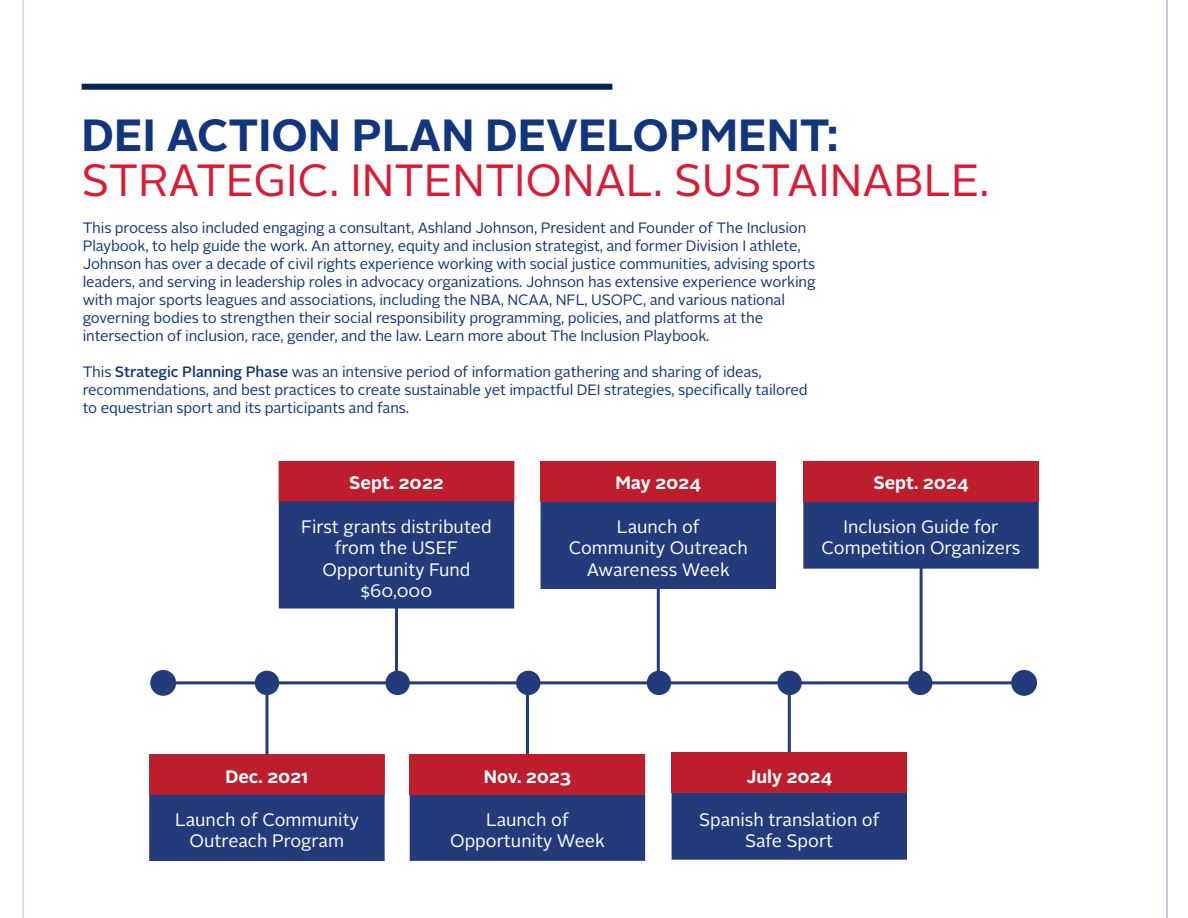
<style>
.page{position:relative;width:1188px;height:918px;background:#fff}
.page>*{position:absolute;margin:0;border:0;box-sizing:border-box;transform-origin:0 0}
.t1{font:45px/45px "Alright Sans";color:#dc1a32}
.t2{font:18px/21.6px "Alright Sans";color:#fff;text-align:center}
.t3{font:700 18px "Alright Sans";color:#fff}
.t4{font:15px/18px "Alright Sans";letter-spacing:-.01em;color:#11367e}
.s1{font-weight:700;color:#11367e}
.s2{font-weight:500}
</style>
<div class="page">
<div style="left:82px;top:84px;width:530px;height:6px;background:#012453"></div>
<hr style="left:920px;top:552px;width:3px;height:136px;background:#233b7a">
<hr style="left:788px;top:687px;width:3px;height:137px;background:#233b7a">
<hr style="left:657px;top:552px;width:3px;height:136px;background:#233b7a">
<hr style="left:395px;top:553px;width:3px;height:136px;background:#233b7a">
<hr style="left:265px;top:676px;width:3px;height:137px;background:#233b7a">
<hr style="left:163px;top:681px;width:858px;height:3px;background:#233b7a">
<div style="left:152px;top:671px;width:23px;height:23px;background:#233b7a;border-radius:50%"></div>
<div style="left:150px;top:670px;width:26px;height:26px;border:3px solid #233b7a;border-radius:50%"></div>
<div style="left:1013px;top:671px;width:23px;height:23px;background:#233b7a;border-radius:50%"></div>
<div style="left:1011px;top:670px;width:26px;height:26px;border:3px solid #233b7a;border-radius:50%"></div>
<div style="left:256px;top:671px;width:22px;height:23px;background:#233b7a;border-radius:50%"></div>
<div style="left:255px;top:671px;width:24px;height:24px;border:2px solid #233b7a;border-radius:50%"></div>
<div style="left:386px;top:671px;width:23px;height:23px;background:#233b7a;border-radius:50%"></div>
<div style="left:385px;top:671px;width:25px;height:24px;border:2px solid #233b7a;border-radius:50%"></div>
<div style="left:517px;top:671px;width:23px;height:23px;background:#233b7a;border-radius:50%"></div>
<div style="left:516px;top:671px;width:24px;height:24px;border:2px solid #233b7a;border-radius:50%"></div>
<div style="left:648px;top:671px;width:22px;height:23px;background:#233b7a;border-radius:50%"></div>
<div style="left:647px;top:671px;width:24px;height:24px;border:2px solid #233b7a;border-radius:50%"></div>
<div style="left:909px;top:671px;width:23px;height:23px;background:#233b7a;border-radius:50%"></div>
<div style="left:908px;top:671px;width:24px;height:24px;border:2px solid #233b7a;border-radius:50%"></div>
<div style="left:778px;top:671px;width:23px;height:23px;background:#233b7a;border-radius:50%"></div>
<div style="left:777px;top:671px;width:25px;height:24px;border:2px solid #233b7a;border-radius:50%"></div>
<hr style="left:526px;top:692px;width:3px;height:136px;background:#233b7a">
<div style="left:149px;top:754px;width:236px;height:107px;background:#233b7a"></div>
<div style="left:149px;top:754px;width:236px;height:41px;background:#be1d2c"></div>
<div style="left:280px;top:463px;width:233px;height:144px;background:#233b7a"></div>
<div style="left:279px;top:461px;width:235px;height:148px;border:3px solid #233b7a"></div>
<div style="left:279px;top:461px;width:235px;height:41px;background:#be1d2c"></div>
<div style="left:411px;top:756px;width:233px;height:103px;background:#233b7a"></div>
<div style="left:410px;top:754px;width:235px;height:107px;border:3px solid #233b7a"></div>
<div style="left:410px;top:754px;width:235px;height:41px;background:#be1d2c"></div>
<div style="left:542px;top:463px;width:232px;height:124px;background:#233b7a"></div>
<div style="left:541px;top:461px;width:235px;height:128px;border:3px solid #233b7a"></div>
<div style="left:541px;top:461px;width:235px;height:41px;background:#be1d2c"></div>
<div style="left:673px;top:754px;width:233px;height:104px;background:#233b7a"></div>
<div style="left:672px;top:753px;width:235px;height:107px;border:3px solid #233b7a"></div>
<div style="left:672px;top:753px;width:235px;height:40px;background:#be1d2c"></div>
<div style="left:805px;top:463px;width:232px;height:104px;background:#233b7a"></div>
<div style="left:803px;top:461px;width:236px;height:108px;border:3px solid #233b7a"></div>
<div style="left:803px;top:461px;width:236px;height:41px;background:#be1d2c"></div>
<p class="t1" style="left:82px;top:114px;width:909px"><span class="s1">DEI ACTION PLAN DEVELOPMENT:<br></span>STRATEGIC. INTENTIONAL. SUSTAINABLE.</p>
<p class="t4" style="left:83px;top:219px;width:735px">This process also included engaging a consultant, Ashland Johnson, President and Founder of The Inclusion Playbook, to help guide the work. An attorney, equity and inclusion strategist, and former Division I athlete, Johnson has over a decade of civil rights experience working with social justice communities, advising sports leaders, and serving in leadership roles in advocacy organizations. Johnson has extensive experience working with major sports leagues and associations, including the NBA, NCAA, NFL, USOPC, and various national governing bodies to strengthen their social responsibility programming, policies, and platforms at the intersection of inclusion, race, gender, and the law. Learn more about The Inclusion Playbook.</p>
<p class="t4" style="left:83px;top:363px;width:726px">This <span class="s2">Strategic Planning Phase</span> was an intensive period of information gathering and sharing of ideas, recommendations, and best practices to create sustainable yet impactful DEI strategies, specifically tailored to equestrian sport and its participants and fans.</p>
<p class="t3" style="left:349px;top:471px;width:96px">Sept. 2022</p>
<p class="t2" style="left:301px;top:516px;width:192px">First grants distributed from the USEF<br>Opportunity Fund $60,000</p>
<p class="t3" style="left:615px;top:471px;width:87px">May 2024</p>
<p class="t2" style="left:569px;top:516px;width:180px">Launch of<br>Community Outreach<br>Awareness Week</p>
<p class="t3" style="left:873px;top:471px;width:97px">Sept. 2024</p>
<p class="t2" style="left:822px;top:516px;width:200px">Inclusion Guide for<br>Competition Organizers</p>
<p class="t3" style="left:225px;top:764px;width:85px">Dec. 2021</p>
<p class="t2" style="left:175px;top:809px;width:185px">Launch of Community<br>Outreach Program</p>
<p class="t3" style="left:484px;top:764px;width:88px">Nov. 2023</p>
<p class="t2" style="left:450px;top:809px;width:156px">Launch of<br>Opportunity Week</p>
<p class="t3" style="left:746px;top:764px;width:88px">July 2024</p>
<p class="t2" style="left:699px;top:809px;width:182px">Spanish translation of<br>Safe Sport</p>
</div>
